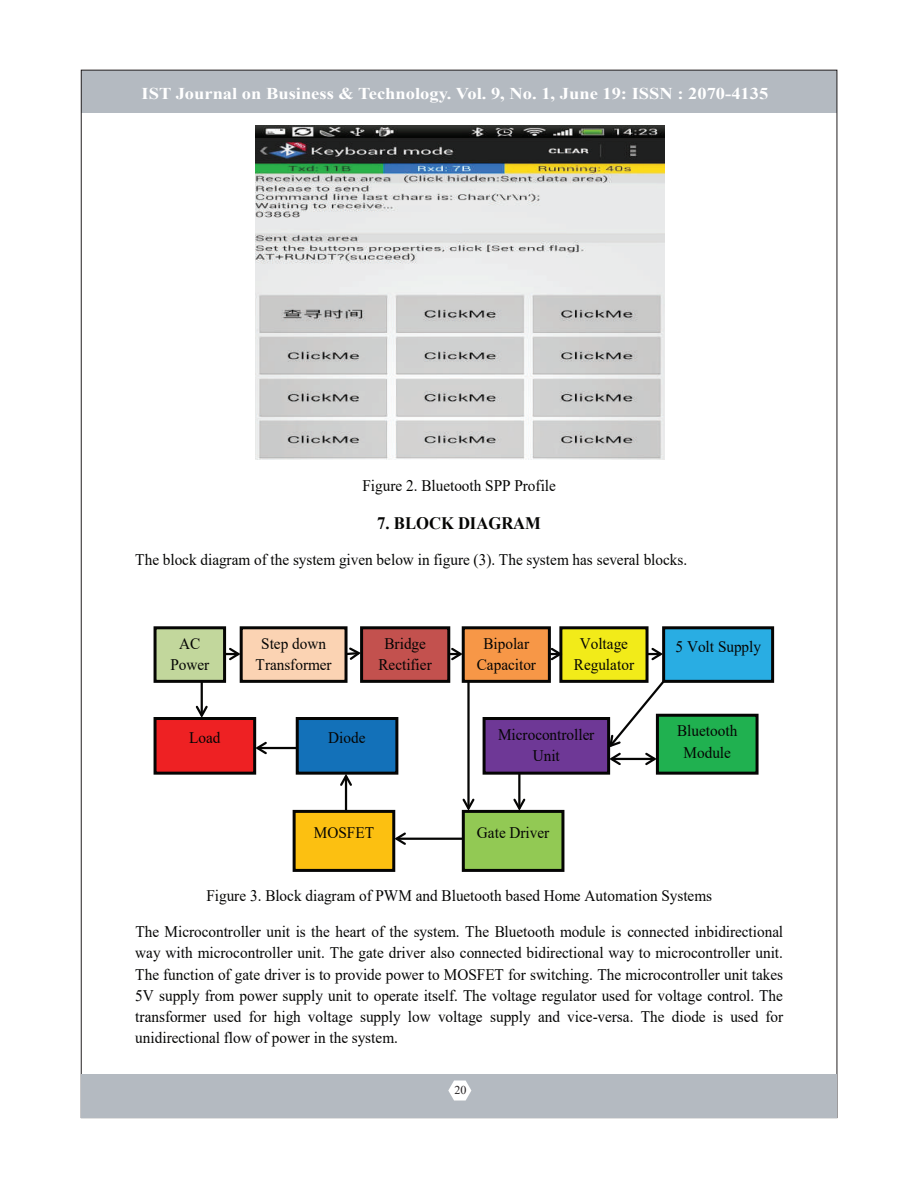
<style>
.page{position:relative;width:918px;height:1188px;background:#fff}
.page>*{position:absolute;margin:0;border:0;box-sizing:border-box;transform-origin:0 0}
.t1{font:700 17.55px "Times New Roman";color:#050504;scale:.95 1}
.t2{font:700 16.5px "Times New Roman";color:#fff;scale:1.12 1}
.t3{font:16.05px/21.1px "Times New Roman";color:#050504;text-align:center;scale:.95 1}
.t4{font:12px "Times New Roman";color:#231f20}
</style>
<div class="page">
<img style="left:255px;top:125px;width:409px;height:335px">
<div style="left:155px;top:628px;width:70px;height:53px;background:#c2d79c"></div>
<div style="left:154px;top:626px;width:72px;height:57px;border:3px solid #050504"></div>
<div style="left:241px;top:628px;width:105px;height:53px;background:#fbd3b3"></div>
<div style="left:240px;top:626px;width:108px;height:57px;border:3px solid #050504"></div>
<div style="left:362px;top:628px;width:87px;height:53px;background:#c3514e"></div>
<div style="left:360px;top:626px;width:90px;height:57px;border:3px solid #050504"></div>
<div style="left:463px;top:628px;width:86px;height:53px;background:#f79747"></div>
<div style="left:462px;top:626px;width:89px;height:57px;border:3px solid #050504"></div>
<div style="left:561px;top:628px;width:86px;height:53px;background:#f2eb19"></div>
<div style="left:559px;top:626px;width:90px;height:57px;border:3px solid #050504"></div>
<div style="left:664px;top:628px;width:109px;height:53px;background:#29ade3"></div>
<div style="left:662px;top:626px;width:112px;height:57px;border:3px solid #050504"></div>
<div style="left:155px;top:719px;width:100px;height:54px;background:#ee2123"></div>
<div style="left:154px;top:717px;width:102px;height:58px;border:3px solid #050504"></div>
<div style="left:297px;top:719px;width:100px;height:54px;background:#1371b9"></div>
<div style="left:296px;top:717px;width:102px;height:58px;border:3px solid #050504"></div>
<div style="left:484px;top:719px;width:125px;height:54px;background:#6e3896"></div>
<div style="left:483px;top:717px;width:127px;height:58px;border:3px solid #050504"></div>
<div style="left:657px;top:715px;width:100px;height:58px;background:#20b150"></div>
<div style="left:656px;top:714px;width:103px;height:61px;border:3px solid #050504"></div>
<div style="left:294px;top:811px;width:100px;height:59px;background:#fcc011"></div>
<div style="left:293px;top:810px;width:102px;height:62px;border:3px solid #050504"></div>
<div style="left:463px;top:811px;width:100px;height:59px;background:#92c954"></div>
<div style="left:462px;top:810px;width:102px;height:62px;border:3px solid #050504"></div>
<svg style="left:344px;top:646px;width:19px;height:16px"></svg>
<svg style="left:225px;top:646px;width:18px;height:16px"></svg>
<svg style="left:449px;top:646px;width:16px;height:16px"></svg>
<svg style="left:549px;top:646px;width:14px;height:16px"></svg>
<svg style="left:647px;top:646px;width:18px;height:16px"></svg>
<hr style="left:518px;top:773px;width:2px;height:35px;background:#050504">
<svg style="left:511px;top:797px;width:16px;height:16px"></svg>
<hr style="left:467px;top:681px;width:3px;height:127px;background:#050504">
<svg style="left:461px;top:797px;width:15px;height:16px"></svg>
<hr style="left:345px;top:776px;width:2px;height:35px;background:#050504">
<svg style="left:338px;top:771px;width:16px;height:17px"></svg>
<hr style="left:397px;top:838px;width:66px;height:2px;background:#050504">
<svg style="left:392px;top:831px;width:16px;height:16px"></svg>
<svg style="left:607px;top:678px;width:60px;height:89px"></svg>
<hr style="left:201px;top:681px;width:2px;height:35px;background:#050504">
<svg style="left:194px;top:704px;width:16px;height:16px"></svg>
<hr style="left:257px;top:747px;width:40px;height:2px;background:#050504">
<svg style="left:253px;top:740px;width:16px;height:16px"></svg>
<div style="left:81px;top:70px;width:756px;height:43px;background:#b4bac1"></div>
<div style="left:81px;top:1074px;width:756px;height:43px;background:#b4bac1"></div>
<svg style="left:448px;top:1081px;width:23px;height:20px"></svg>
<p class="t2" style="left:142px;top:81px;width:561px">IST Journal on Business &amp; Technology. Vol. 9, No. 1, June 19: ISSN : 2070-4135</p>
<p class="t3" style="left:363px;top:475px;width:205px">Figure 2. Bluetooth SPP Profile</p>
<p class="t1" style="left:377px;top:510px;width:174px">7. BLOCK DIAGRAM</p>
<p class="t3" style="left:135px;top:548px;width:582px">The block diagram of the system given below in figure (3). The system has several blocks.</p>
<p class="t3" style="left:170px;top:632px;width:43px">AC<br>Power</p>
<p class="t3" style="left:256px;top:632px;width:82px">Step down<br>Transformer</p>
<p class="t3" style="left:378px;top:632px;width:58px">Bridge<br>Rectifier</p>
<p class="t3" style="left:477px;top:632px;width:64px">Bipolar<br>Capacitor</p>
<p class="t3" style="left:574px;top:632px;width:65px">Voltage<br>Regulator</p>
<p class="t3" style="left:676px;top:635px;width:92px">5 Volt Supply</p>
<p class="t3" style="left:189px;top:727px;width:35px">Load</p>
<p class="t3" style="left:328px;top:727px;width:41px">Diode</p>
<p class="t3" style="left:498px;top:723px;width:103px">Microcontroller<br>Unit</p>
<p class="t3" style="left:677px;top:720px;width:65px">Bluetooth<br>Module</p>
<p class="t3" style="left:314px;top:821px;width:65px">MOSFET</p>
<p class="t3" style="left:477px;top:821px;width:78px">Gate Driver</p>
<p class="t3" style="left:206px;top:885px;width:534px">Figure 3. Block diagram of PWM and Bluetooth based Home Automation Systems</p>
<p class="t3" style="left:135px;top:921px;width:684px;text-align:justify">The Microcontroller unit is the heart of the system. The Bluetooth module is connected inbidirectional way with microcontroller unit. The gate driver also connected bidirectional way to microcontroller unit.<br>The function of gate driver is to provide power to MOSFET for switching. The microcontroller unit takes 5V supply from power supply unit to operate itself. The voltage regulator used for voltage control. The transformer used for high voltage supply low voltage supply and vice-versa. The diode is used for unidirectional flow of power in the system.</p>
<p class="t4" style="left:454px;top:1082px;width:14px">20</p>
</div>
